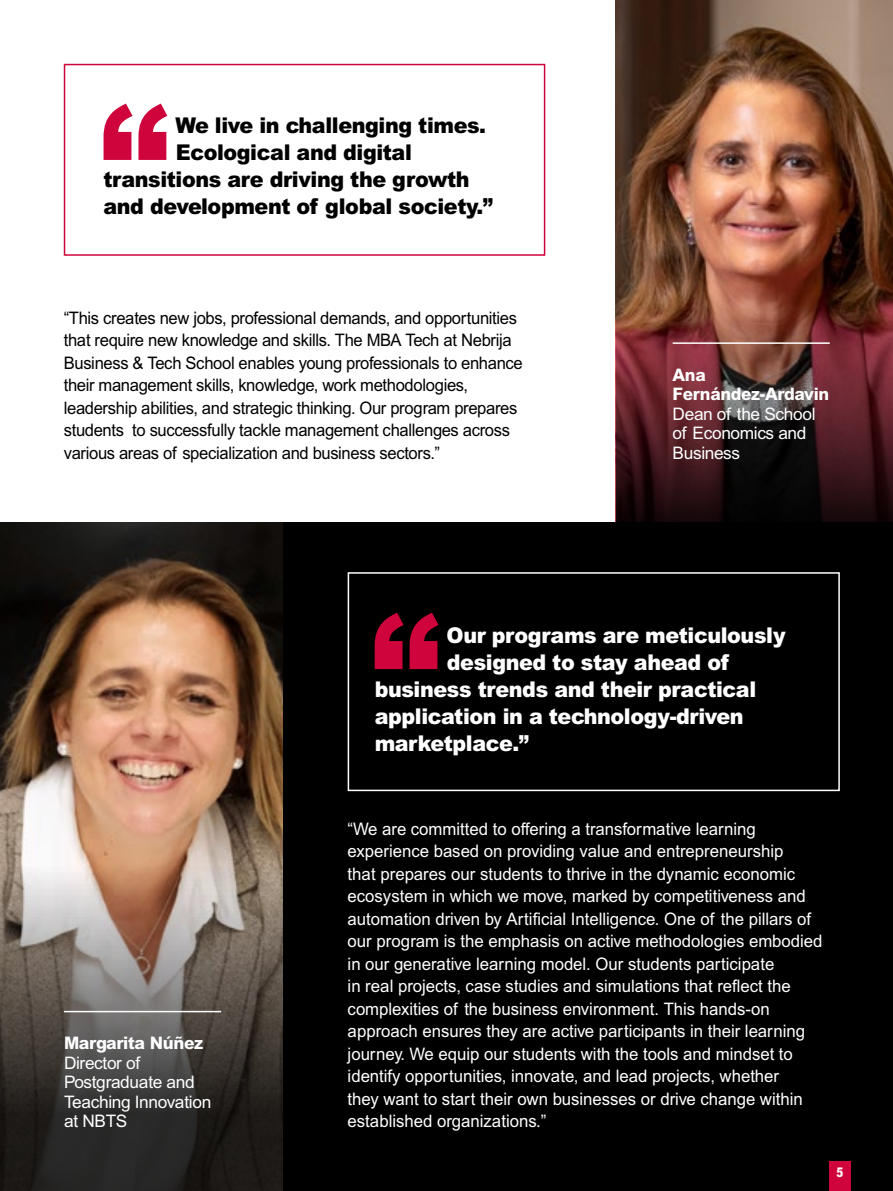
<style>
.page{position:relative;width:893px;height:1191px;background:#fff}
.page>*{position:absolute;margin:0;border:0;box-sizing:border-box;transform-origin:0 0}
.t1{font:900 21.75px "Arial MT Pro";letter-spacing:-.02em;color:#fff;scale:.95 1}
.t2{font:900 21.75px "Arial MT Pro";letter-spacing:-.02em;color:#000;scale:.95 1}
.t3{font:17.25px/22.5px "Arial MT Pro";color:#fff}
.t4{font:17.25px/22.5px "Arial MT Pro";letter-spacing:-.02em;color:#000;scale:.96 1}
.t5{font:17.25px/19.5px "Arial MT Pro";letter-spacing:-.02em;color:#fff}
.t6{font:800 17.25px/19.5px "Arial MT Pro";letter-spacing:-.02em;color:#fff}
.t7{font:800 condensed 13.5px "Arial MT Pro";color:#fff}
</style>
<div class="page">
<img style="left:0;top:523px;width:284px;height:342px">
<svg style="left:0;top:865px;width:284px;height:326px;background:#5e5651"></svg>
<div style="left:284px;top:523px;width:609px;height:668px;background:#000"></div>
<svg style="left:104px;top:104px;width:63px;height:56px"></svg>
<div style="left:64px;top:64px;width:481px;height:192px;border:2px solid #d0043c"></div>
<img style="left:616px;top:0;width:277px;height:289px">
<img style="left:616px;top:289px;width:277px;height:233px">
<hr style="left:64px;top:1010px;width:157px;height:2px;background:#fff">
<hr style="left:673px;top:342px;width:157px;height:2px;background:#fff">
<svg style="left:375px;top:612px;width:63px;height:57px"></svg>
<div style="left:348px;top:572px;width:492px;height:219px;border:2px solid #fff"></div>
<div style="left:829px;top:1161px;width:21px;height:30px;background:#d0043c"></div>
<p class="t2" style="left:175px;top:112px;width:329px">We live in challenging times.</p>
<p class="t2" style="left:176px;top:139px;width:250px">Ecological and digital</p>
<p class="t2" style="left:104px;top:166px;width:387px">transitions are driving the growth</p>
<p class="t2" style="left:104px;top:193px;width:412px">and development of global society.”</p>
<p class="t4" style="left:64px;top:307px;width:479px">“This creates new jobs, professional demands, and opportunities that require new knowledge and skills . The MBA Tech at Nebrija Business &amp; Tech School enables young professionals to enhance their management skills, knowledge, work methodologies, leadership abilities, and strategic thinking . Our program prepares students to successfully tackle management challenges across various areas of specialization and business sectors .”</p>
<p class="t6" style="left:673px;top:365px;width:158px">Ana<br>Fernández-Ardavin</p>
<p class="t5" style="left:673px;top:405px;width:144px">Dean of the School of Economics and<br>Business</p>
<p class="t6" style="left:64px;top:1033px;width:141px">Margarita Núñez</p>
<p class="t5" style="left:64px;top:1053px;width:149px">Director of<br>Postgraduate and<br>Teaching Innovation at NBTS</p>
<p class="t1" style="left:447px;top:621px;width:358px">Our programs are meticulously</p>
<p class="t1" style="left:447px;top:648px;width:298px">designed to stay ahead of</p>
<p class="t1" style="left:375px;top:675px;width:403px">business trends and their practical</p>
<p class="t1" style="left:375px;top:702px;width:390px">application in a technology-driven</p>
<p class="t1" style="left:375px;top:729px;width:164px">marketplace.”</p>
<p class="t3" style="left:348px;top:818px;width:476px">“We are committed to offering a transformative learning experience based on providing value and entrepreneurship<br>that prepares our students to thrive in the dynamic economic ecosystem in which we move, marked by competitiveness and automation driven by Artificial Intelligence. One of the pillars of our program is the emphasis on active methodologies embodied in our generative learning model. Our students participate<br>in real projects, case studies and simulations that reflect the complexities of the business environment. This hands-on approach ensures they are active participants in their learning journey. We equip our students with the tools and mindset to identify opportunities, innovate, and lead projects, whether<br>they want to start their own businesses or drive change within established organizations.”</p>
<p class="t7" style="left:836px;top:1164px;width:8px">5</p>
</div>
